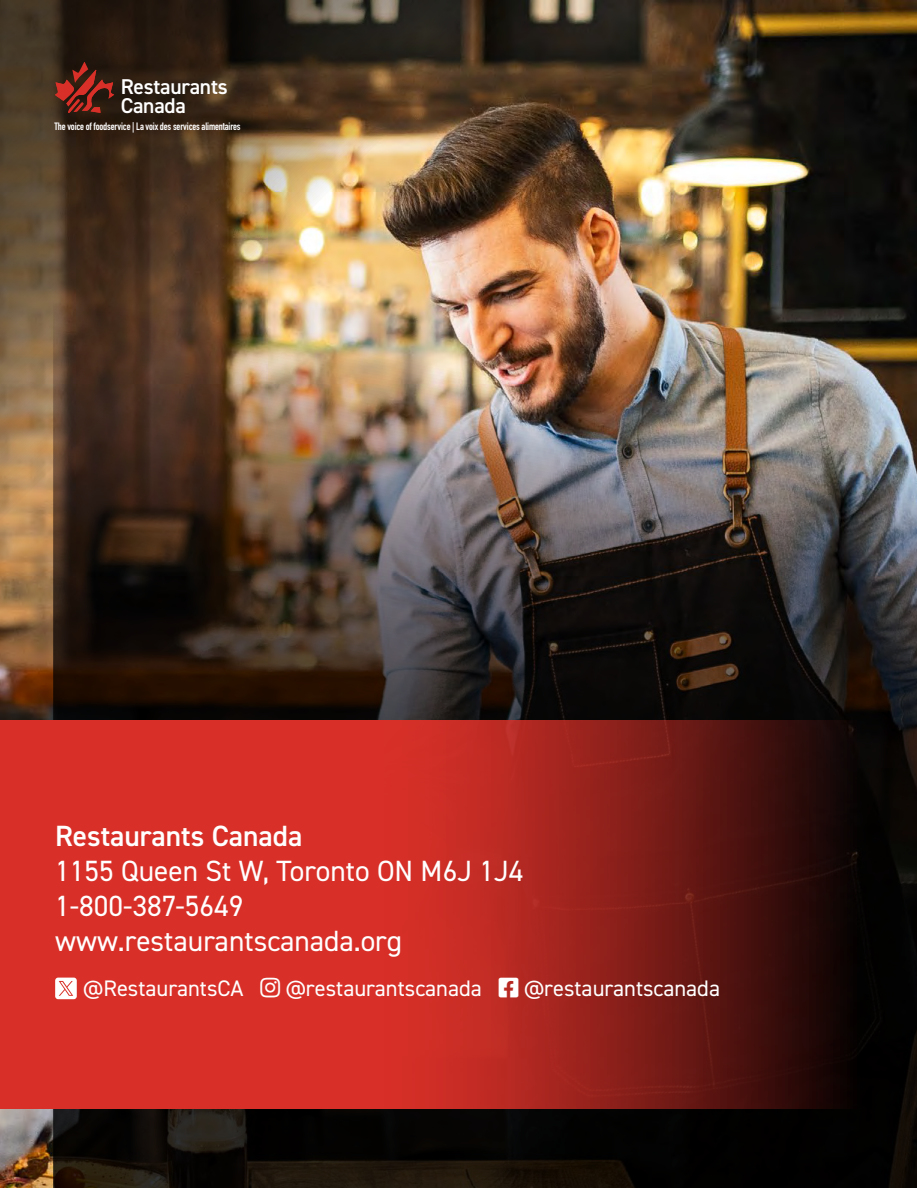
<style>
.page{position:relative;width:918px;height:1188px;background:#fff}
.page>*{position:absolute;margin:0;border:0;box-sizing:border-box;transform-origin:0 0}
.t1{font:29.25px/35.2px "DIN2014";color:#fff}
.t2{font:600 29.25px "DIN2014";color:#fff}
.t3{font:22.5px "DIN2014";color:#fff}
.t4{font:600 21.45px/19.6px "DIN2014";letter-spacing:-.01em;color:#fff}
.t5{font:700 10.5px "DIN Condensed";letter-spacing:-.015em;color:#fff}
</style>
<div class="page">
<img style="left:0;top:0;width:917px;height:1188px">
<img style="left:0;top:0;width:521px;height:521px">
<img style="left:53px;top:303px;width:864px;height:885px">
<svg style="left:55px;top:62px;width:59px;height:51px"></svg>
<svg style="left:0;top:720px;width:870px;height:388px"></svg>
<div style="left:55px;top:978px;width:22px;height:21px;background:#fff;border-radius:3px"></div>
<svg style="left:59px;top:981px;width:14px;height:15px"></svg>
<svg style="left:260px;top:978px;width:20px;height:20px"></svg>
<svg style="left:499px;top:978px;width:19px;height:20px"></svg>
<p class="t4" style="left:121px;top:76px;width:108px">Restaurants<br>Canada</p>
<p class="t5" style="left:55px;top:119px;width:188px">The voice of foodservice | La voix des services alimentaires</p>
<p class="t2" style="left:55px;top:816px;width:249px">Restaurants Canada</p>
<p class="t1" style="left:55px;top:853px;width:470px">1155 Queen St W, Toronto ON M6J 1J4<br>1-800-387-5649 www.restaurantscanada.org</p>
<p class="t3" style="left:83px;top:975px;width:162px">@RestaurantsCA</p>
<p class="t3" style="left:286px;top:975px;width:198px">@restaurantscanada</p>
<p class="t3" style="left:524px;top:975px;width:198px">@restaurantscanada</p>
</div>
